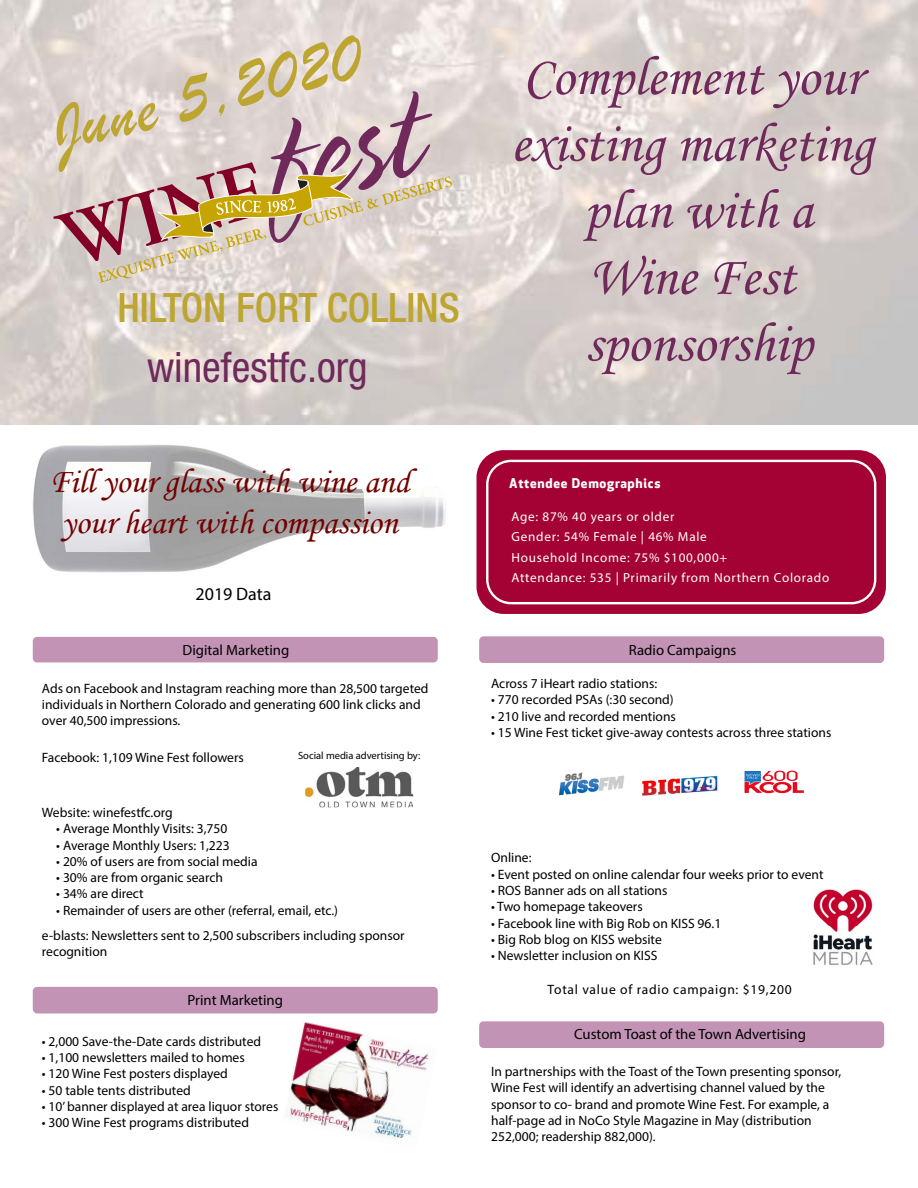
<style>
.page{position:relative;width:918px;height:1188px;background:#fff}
.page>*{position:absolute;margin:0;border:0;box-sizing:border-box;transform-origin:0 0}
.t1{font:70.5px "Brush Script";color:#bca530}
.t2{font:55.5px/66.6px "Monotype Corsiva";color:#6f2a5b;text-align:center}
.t3{font:condensed 42px "Helvetica Neue LT Std";color:#6f2a5b}
.t4{font:500 condensed 40.5px "Helvetica Neue LT Std";color:#bca530}
.t5{font:34.5px/41.4px "Monotype Corsiva";color:#730000;text-align:center}
.t6{font:18px "Myriad Pro";color:#000}
.t7{font:14.85px "Myriad Pro";color:#000}
.t8{font:13.5px/16.2px "Myriad Pro";color:#000}
.t9{font:13.5px "Myriad Pro";letter-spacing:.055em;color:#000}
.t10{font:13.2px/20.4px "Myriad Pro";letter-spacing:.055em;color:#fff}
.t11{font:700 13.2px "Apex New";letter-spacing:.055em;color:#fff}
.t12{font:10.5px "Myriad Pro";color:#000}
</style>
<div class="page">
<img style="left:0;top:0;width:918px;height:424px">
<img style="left:33px;top:445px;width:413px;height:128px">
<div style="left:479px;top:636px;width:405px;height:27px;background:#c293b5;border-radius:4px"></div>
<div style="left:33px;top:987px;width:405px;height:26px;background:#c293b5;border-radius:4px"></div>
<div style="left:477px;top:450px;width:409px;height:164px;background:#a40234;border-radius:27px"></div>
<div style="left:486px;top:460px;width:390px;height:144px;border:2px solid #fff;border-radius:24px"></div>
<img style="left:744px;top:770px;width:60px;height:24px">
<img style="left:642px;top:775px;width:76px;height:21px">
<img style="left:813px;top:889px;width:60px;height:76px">
<div style="left:479px;top:1021px;width:405px;height:27px;background:#c293b5;border-radius:4px"></div>
<img style="left:290px;top:1022px;width:139px;height:118px">
<div style="left:33px;top:637px;width:405px;height:25px;background:#c293b5;border-radius:4px"></div>
<img style="left:305px;top:767px;width:108px;height:41px">
<img style="left:558px;top:772px;width:67px;height:24px">
<svg style="left:53px;top:91px;width:399px;height:192px;background:#d4c1b8"></svg>
<h1 class="t1" style="left:42px;top:90px;width:319px;rotate:-14deg">June 5,2020</h1>
<h3 class="t4" style="left:117px;top:284px;width:344px">HILTON FORT COLLINS</h3>
<h3 class="t3" style="left:147px;top:343px;width:222px">winefestfc.org</h3>
<h3 class="t5" style="left:50px;top:461px;width:362px">Fill your glass with wine and your heart with compassion</h3>
<h3 class="t6" style="left:196px;top:583px;width:77px">2019 Data</h3>
<p class="t7" style="left:183px;top:641px;width:108px">Digital Marketing</p>
<p class="t8" style="left:42px;top:680px;width:388px">Ads on Facebook and Instagram reaching more than 28,500 targeted individuals in Northern Colorado and generating 600 link clicks and over 40,500 impressions.</p>
<p class="t8" style="left:42px;top:749px;width:203px">Facebook: 1,109 Wine Fest followers</p>
<p class="t12" style="left:298px;top:749px;width:124px">Social media advertising by:</p>
<p class="t8" style="left:42px;top:804px;width:132px">Website: winefestfc.org</p>
<p class="t8" style="left:56px;top:820px;width:173px">• Average Monthly Visits: 3,750</p>
<p class="t8" style="left:56px;top:837px;width:175px">• Average Monthly Users: 1,223</p>
<p class="t8" style="left:56px;top:853px;width:203px">• 20% of users are from social media</p>
<p class="t8" style="left:56px;top:869px;width:168px">• 30% are from organic search</p>
<p class="t8" style="left:56px;top:886px;width:89px">• 34% are direct</p>
<p class="t8" style="left:56px;top:902px;width:283px">• Remainder of users are other (referral, email, etc.)</p>
<p class="t8" style="left:42px;top:927px;width:364px">e-blasts: Newsletters sent to 2,500 subscribers including sponsor recognition</p>
<p class="t7" style="left:188px;top:990px;width:97px">Print Marketing</p>
<p class="t8" style="left:42px;top:1033px;width:221px">• 2,000 Save-the-Date cards distributed</p>
<p class="t8" style="left:42px;top:1049px;width:204px">• 1,100 newsletters mailed to homes</p>
<p class="t8" style="left:42px;top:1066px;width:187px">• 120 Wine Fest posters displayed</p>
<p class="t8" style="left:42px;top:1082px;width:150px">• 50 table tents distributed</p>
<p class="t8" style="left:42px;top:1098px;width:238px">• 10’ banner displayed at area liquor stores</p>
<p class="t8" style="left:42px;top:1114px;width:209px">• 300 Wine Fest programs distributed</p>
<h2 class="t2" style="left:511px;top:44px;width:364px">Complement your existing marketing plan with a<br>Wine Fest sponsorship</h2>
<p class="t11" style="left:509px;top:475px;width:153px">Attendee Demographics</p>
<p class="t10" style="left:512px;top:506px;width:319px">Age: 87% 40 years or older<br>Gender: 54% Female | 46% Male<br>Household Income: 75% $100,000+<br>Attendance: 535 | Primarily from Northern Colorado</p>
<p class="t7" style="left:629px;top:641px;width:109px">Radio Campaigns</p>
<p class="t8" style="left:491px;top:675px;width:168px">Across 7 iHeart radio stations:</p>
<p class="t8" style="left:491px;top:691px;width:184px">• 770 recorded PSAs (:30 second)</p>
<p class="t8" style="left:491px;top:708px;width:186px">• 210 live and recorded mentions</p>
<p class="t8" style="left:491px;top:724px;width:342px">• 15 Wine Fest ticket give-away contests across three stations</p>
<p class="t8" style="left:491px;top:850px;width:42px">Online:</p>
<p class="t8" style="left:491px;top:866px;width:334px">• Event posted on online calendar four weeks prior to event</p>
<p class="t8" style="left:491px;top:882px;width:178px">• ROS Banner ads on all stations</p>
<p class="t8" style="left:491px;top:898px;width:153px">• Two homepage takeovers</p>
<p class="t8" style="left:491px;top:915px;width:232px">• Facebook line with Big Rob on KISS 96.1</p>
<p class="t8" style="left:491px;top:931px;width:172px">• Big Rob blog on KISS website</p>
<p class="t8" style="left:491px;top:947px;width:168px">• Newsletter inclusion on KISS</p>
<p class="t9" style="left:548px;top:981px;width:246px">Total value of radio campaign: $19,200</p>
<p class="t7" style="left:574px;top:1025px;width:233px">Custom Toast of the Town Advertising</p>
<p class="t8" style="left:491px;top:1063px;width:352px">In partnerships with the Toast of the Town presenting sponsor, Wine Fest will identify an advertising channel valued by the sponsor to co- brand and promote Wine Fest. For example, a half-page ad in NoCo Style Magazine in May (distribution 252,000; readership 882,000).</p>
</div>
